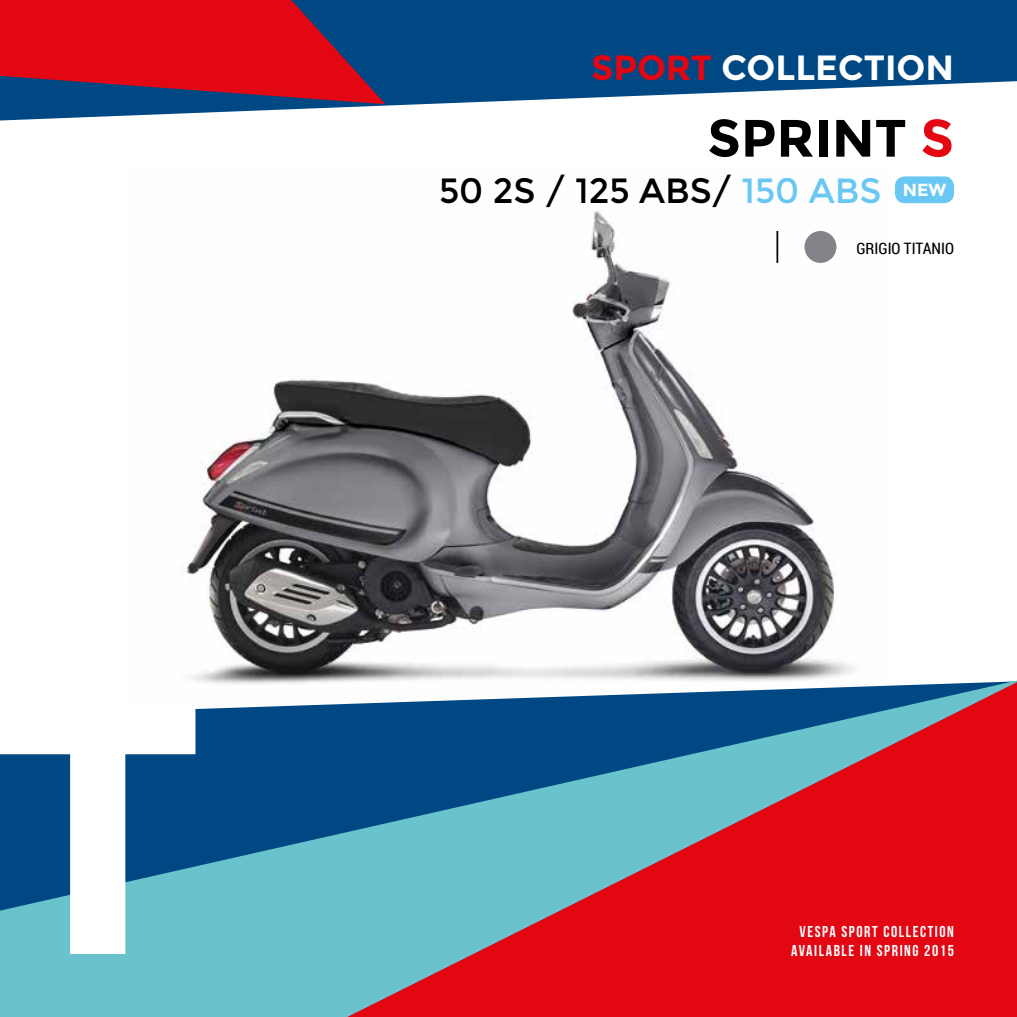
<style>
.page{position:relative;width:1017px;height:1017px;background:#fff}
.page>*{position:absolute;margin:0;border:0;box-sizing:border-box;transform-origin:0 0}
.t1{font:700 52.5px "Montserrat";color:#000}
.t2{font:35px "Montserrat";color:#000}
.t3{font:700 35px "Montserrat";color:#fff}
.t4{font:700 17.5px "Montserrat";color:#fff}
.t5{font:15.75px/18.9px "Bebas Neue";letter-spacing:.1em;color:#fff;text-align:center}
.t6{font:15.75px "Roboto Condensed";color:#000}
.s1{color:#e30613}
.s2{color:#69c8f3}
</style>
<div class="page">
<img style="left:182px;top:210px;width:673px;height:470px">
<svg style="left:0;top:0;width:1017px;height:121px;fill:#004884"></svg>
<svg style="left:0;top:680px;width:1017px;height:337px;background:#5da5bd"></svg>
<svg style="left:347px;top:682px;width:670px;height:335px;background:#964f64"></svg>
<div style="left:895px;top:176px;width:59px;height:27px;background:#69c8f3;border-radius:10px"></div>
<svg style="left:0;top:706px;width:195px;height:248px"></svg>
<svg style="left:0;top:0;width:385px;height:104px;background:#a9162f"></svg>
<hr style="left:776px;top:231px;width:2px;height:32px;background:#000">
<div style="left:804px;top:231px;width:32px;height:32px;background:#848389;border-radius:50%"></div>
<h2 class="t3" style="left:591px;top:47px;width:364px"><span class="s1">SPORT</span> COLLECTION</h2>
<h1 class="t1" style="left:707px;top:107px;width:248px">SPRINT <span class="s1">S</span></h1>
<h2 class="t2" style="left:439px;top:171px;width:444px">50 2S / 125 ABS/ <span class="s2">150 ABS</span></h2>
<p class="t4" style="left:903px;top:179px;width:45px">NEW</p>
<p class="t6" style="left:856px;top:237px;width:99px">GRIGIO TITANIO</p>
<p class="t5" style="left:791px;top:922px;width:164px">VESPA SPORT COLLECTION<br>AVAILABLE IN SPRING 2015</p>
</div>
